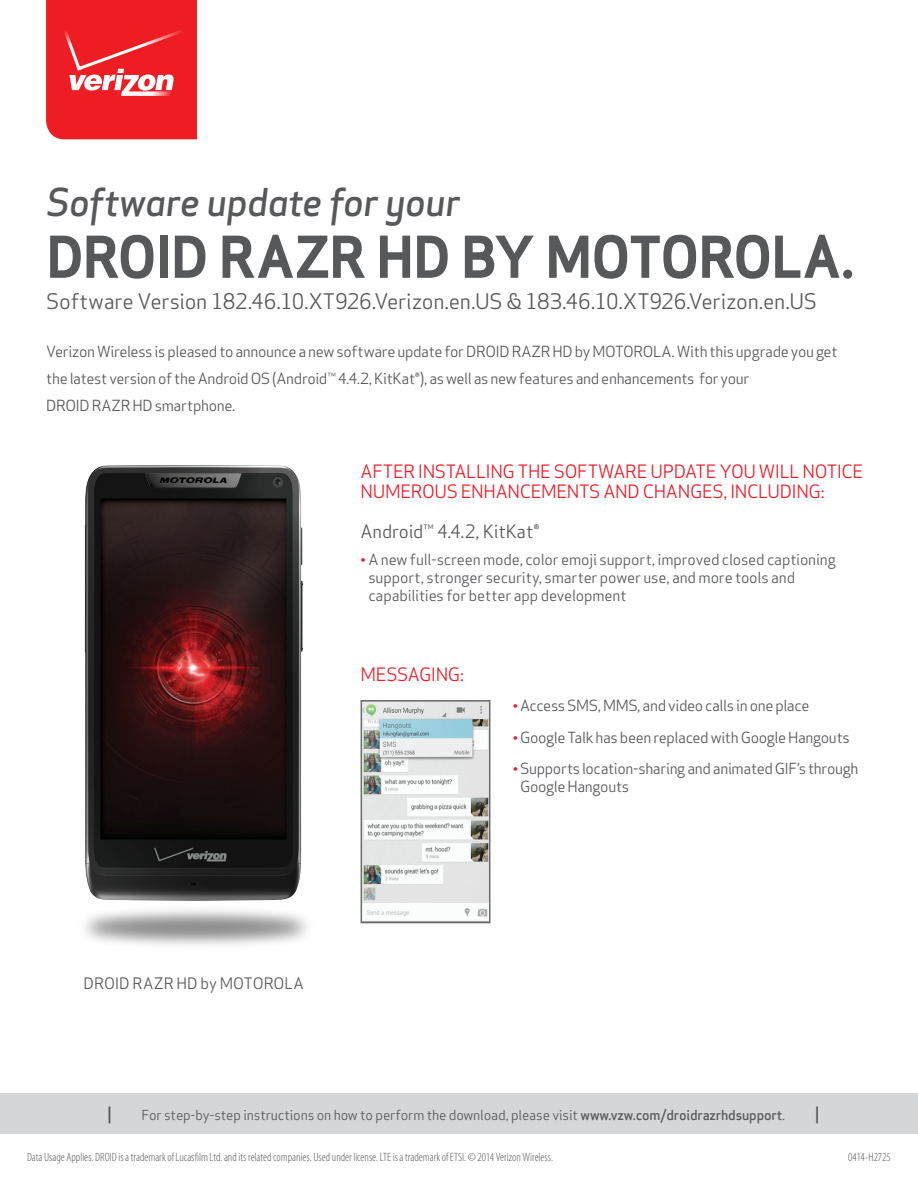
<style>
.page{position:relative;width:918px;height:1188px;background:#fff}
.page>*{position:absolute;margin:0;border:0;box-sizing:border-box;transform-origin:0 0}
.Legal{font:700 56.25px "Apex Sans";letter-spacing:-.02em;color:#57585a}
.Legal-2{font:italic 500 37.5px "Apex Sans";letter-spacing:-.015em;color:#57585a}
.Legal-3{font:21px "Apex Sans";letter-spacing:-.01em;color:#57585a}
.t1{font:18px/19.5px "Apex Sans";letter-spacing:-.02em;color:#ee1c28}
.SL10_Intro_Paragraph{font:18px "Apex Sans";letter-spacing:-.01em;color:#57585a}
.t2{font:500 16.5px "Apex Sans";color:#57585a}
.SL10_Intro_Paragraph-2{font:15.45px "Apex Sans";color:#57585a}
.SL10_Intro_Paragraph-3{font:15px/18px "Apex Sans";letter-spacing:-.02em;color:#57585a}
.t3{font:13.5px "Apex Sans";letter-spacing:-.01em;color:#57585a}
.SL10_Footnote{font:300 condensed 12px "Myriad Pro";color:#57585a}
.s1{font-size:13.5px;color:#ee1c28}
.s2{font-weight:500}
</style>
<div class="page">
<div style="left:0;top:1093px;width:918px;height:40px;background:#d5d6d8"></div>
<img style="left:85px;top:465px;width:218px;height:400px">
<svg style="left:46px;top:0;width:151px;height:139px;background:#ef2f35"></svg>
<img style="left:84px;top:865px;width:285px;height:81px">
<img style="left:364px;top:703px;width:123px;height:217px">
<div style="left:361px;top:700px;width:129px;height:223px;border:2px solid #6c6d70"></div>
<p class="Legal-2" style="left:46px;top:169px;width:416px">Software update for your</p>
<p class="Legal" style="left:46px;top:221px;width:809px">DROID RAZR HD BY MOTOROLA.</p>
<p class="Legal-3" style="left:46px;top:284px;width:772px">Software Version 182.46.10.XT926.Verizon.en.US &amp; 183.46.10.XT926.Verizon.en.US</p>
<p class="SL10_Intro_Paragraph-3" style="left:46px;top:337px;width:793px;line-height:27px">Verizon Wireless is pleased to announce a new software update for DROID RAZR HD by MOTOROLA. With this upgrade you get the latest version of the Android OS (Android™ 4.4.2, KitKat®), as well as new features and enhancements for your<br>DROIDRAZR HD smartphone.</p>
<p class="t1" style="left:361px;top:460px;width:504px">AFTER INSTALLING THE SOFTWARE UPDATE YOU WILL NOTICE<br>NUMEROUS ENHANCEMENTS AND CHANGES, INCLUDING:</p>
<p class="SL10_Intro_Paragraph" style="left:361px;top:517px;width:180px">Android™ 4.4.2, KitKat®</p>
<p class="SL10_Intro_Paragraph-3" style="left:368px;top:549px;width:469px;text-indent:-8px"><span class="s1">•</span> A new full-screen mode, color emoji support, improved closed captioning support, stronger security, smarter power use, and more tools and capabilities for better app development</p>
<p class="t1" style="left:361px;top:663px;width:105px">MESSAGING:</p>
<p class="SL10_Intro_Paragraph-3" style="left:513px;top:695px;width:298px"><span class="s1">•</span> Access SMS, MMS, and video calls in one place</p>
<p class="SL10_Intro_Paragraph-3" style="left:513px;top:727px;width:338px"><span class="s1">•</span> Google Talk has been replaced with Google Hangouts</p>
<p class="SL10_Intro_Paragraph-3" style="left:520px;top:758px;width:340px;text-indent:-7px"><span class="s1">•</span> Supports location-sharing and animated GIF’s through<br>Google Hangouts</p>
<p class="SL10_Intro_Paragraph-2" style="left:84px;top:970px;width:222px">DROID RAZR HD by MOTOROLA</p>
<p class="t2" style="left:107px;top:1099px;width:6px">|</p>
<p class="t3" style="left:142px;top:1104px;width:645px">For step-by-step instructions on how to perform the download, please visit <span class="s2">www.vzw.com/droidrazrhdsupport</span>.</p>
<p class="t2" style="left:815px;top:1099px;width:6px">|</p>
<p class="SL10_Footnote" style="left:27px;top:1150px;width:528px">Data Usage Applies. DROID is a trademark of Lucasfilm Ltd. and its related companies. Used under license. LTE is a trademark of ETSI. © 2014 Verizon Wireless.</p>
<p class="SL10_Footnote" style="left:848px;top:1150px;width:44px">0414-H2725</p>
</div>
